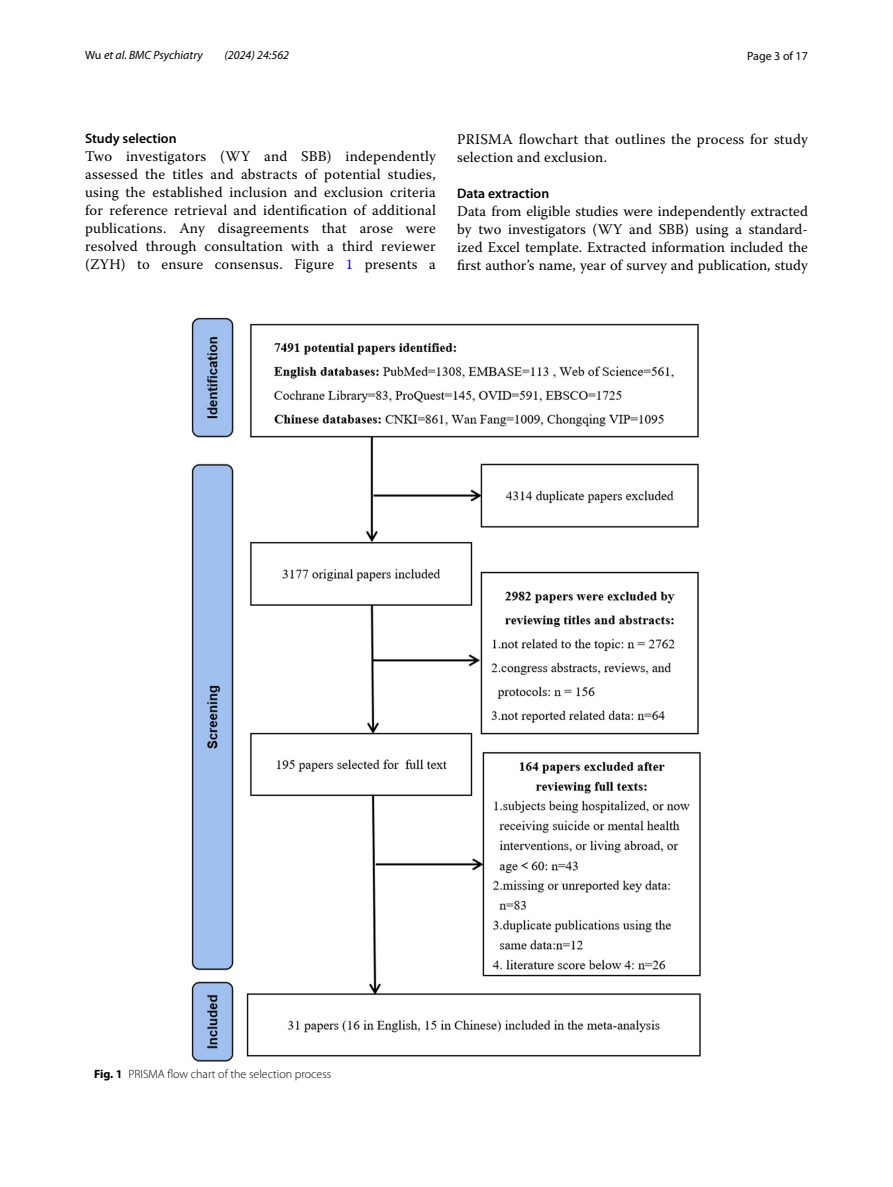
<style>
.page{position:relative;width:893px;height:1187px;background:#fff}
.page>*{position:absolute;margin:0;border:0;box-sizing:border-box;transform-origin:0 0}
.t1{font:14.7px/18px "Warnock Pro";letter-spacing:.015em;color:#000;text-align:justify}
.t2{font:600 13.8px "Myriad Pro";color:#000}
.t3{font:300 12px "Myriad Pro";color:#000}
.t4{font:italic 12px "Myriad Pro";color:#000}
.t5{font:12px "Myriad Pro";color:#000}
.s1{font-style:normal}
.s2{color:#00f}
.s3{font-weight:700}
</style>
<div class="page">
<img style="left:191px;top:318px;width:510px;height:744px">
<p class="t4" style="left:85px;top:48px;width:119px"><span class="s1">Wu</span> et al. BMC Psychiatry</p>
<p class="t4" style="left:225px;top:48px;width:66px">(2024) 24:562</p>
<p class="t5" style="left:747px;top:48px;width:62px">Page 3 of 17</p>
<p class="t2" style="left:85px;top:130px;width:93px">Study selection</p>
<p class="t1" style="left:85px;top:147px;width:352px">Two investigators (WY and SBB) independently assessed the titles and abstracts of potential studies, using the established inclusion and exclusion criteria for reference retrieval and identification of additional publications. Any disagreements that arose were resolved through consultation with a third reviewer (ZYH) to ensure consensus. Figure <span class="s2">1</span> presents a</p>
<p class="t1" style="left:457px;top:130px;width:352px">PRISMA flowchart that outlines the process for study selection and exclusion.</p>
<p class="t2" style="left:457px;top:184px;width:94px">Data extraction</p>
<p class="t1" style="left:457px;top:202px;width:352px">Data from eligible studies were independently extracted by two investigators (WY and SBB) using a standard&shy;ized Excel template. Extracted information included the first author’s name, year of survey and publication, study</p>
<p class="t3" style="left:94px;top:1067px;width:239px"><span class="s3">Fig. 1</span> PRISMA flow chart of the selection process</p>
</div>
